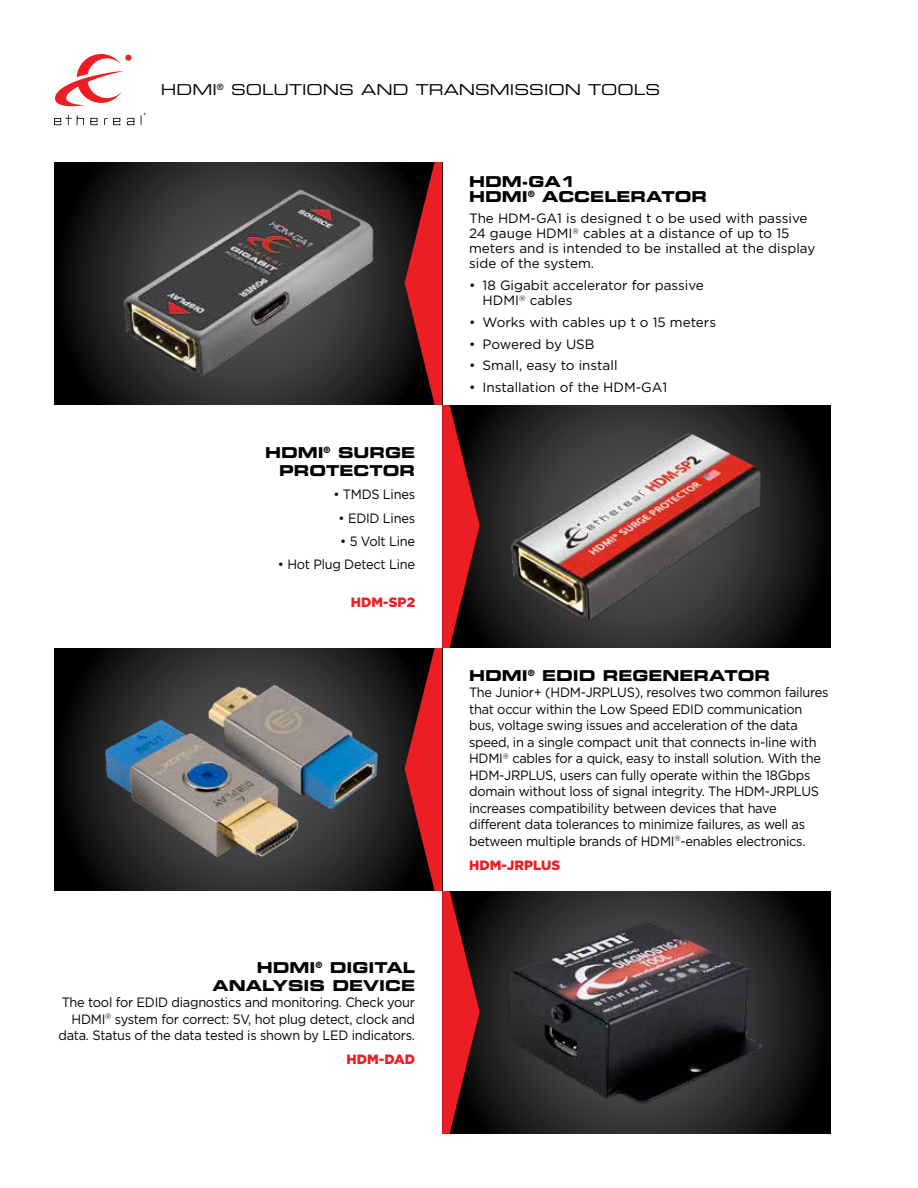
<style>
.page{position:relative;width:918px;height:1188px;background:#fff}
.page>*{position:absolute;margin:0;border:0;box-sizing:border-box;transform-origin:0 0}
.t1{font:15px/18px "Eurostile Bold Extended Two";color:#000;text-align:right}
.t2{font:15px "Eurostile Extended Two";color:#000}
.t3{font:13.5px/16.5px "Gotham";letter-spacing:-.02em;color:#000;scale:.95 1}
.t4{font:13.5px/15px "Gotham";color:#000}
.t5{font:900 13.5px "Gotham";color:#ed1d24}
.t6{font:13.5px "Gotham";letter-spacing:-.02em;color:#000}
</style>
<div class="page">
<svg style="left:54px;top:162px;width:351px;height:243px;background:#1c1b1c"></svg>
<svg style="left:480px;top:405px;width:350px;height:243px;background:#1b1b1c"></svg>
<svg style="left:54px;top:648px;width:351px;height:243px;background:#1a1a1a"></svg>
<svg style="left:480px;top:891px;width:350px;height:243px;background:#1b1b1c"></svg>
<img style="left:122px;top:188px;width:252px;height:191px">
<img style="left:509px;top:428px;width:255px;height:197px">
<img style="left:87px;top:671px;width:318px;height:197px">
<img style="left:507px;top:915px;width:259px;height:195px">
<svg style="left:405px;top:162px;width:75px;height:972px"></svg>
<svg style="left:54px;top:115px;width:30px;height:10px"></svg>
<svg style="left:90px;top:118px;width:8px;height:7px"></svg>
<svg style="left:104px;top:118px;width:16px;height:7px"></svg>
<svg style="left:127px;top:118px;width:7px;height:7px"></svg>
<svg style="left:55px;top:54px;width:77px;height:53px"></svg>
<svg style="left:141px;top:113px;width:5px;height:12px"></svg>
<p class="t2" style="left:161px;top:80px;width:501px">HDMI<sup>®</sup> SOLUTIONS AND TRANSMISSION TOOLS</p>
<p class="t1" style="left:265px;top:443px;width:152px">HDMI<sup>®</sup> SURGE<br>PROTECTOR</p>
<p class="t3" style="left:333px;top:486px;width:88px">• TMDS Lines</p>
<p class="t3" style="left:339px;top:509px;width:82px">• EDID Lines</p>
<p class="t3" style="left:340px;top:533px;width:80px">• 5 Volt Line</p>
<p class="t3" style="left:278px;top:556px;width:146px">• Hot Plug Detect Line</p>
<p class="t5" style="left:351px;top:594px;width:66px">HDM-SP2</p>
<p class="t1" style="left:213px;top:958px;width:204px">HDMI<sup>®</sup> DIGITAL<br>ANALYSIS DEVICE</p>
<p class="t3" style="left:59px;top:994px;width:377px;text-align:right">The tool for EDID diagnostics and monitoring. Check your<br>HDMI<sup>®</sup> system for correct: 5V, hot plug detect, clock and data. Status of the data tested is shown by LED indicators.</p>
<p class="t5" style="left:347px;top:1051px;width:70px">HDM-DAD</p>
<p class="t1" style="left:469px;top:173px;width:239px;line-height:15px;text-align:left">HDM-GA1<br>HDMI<sup>®</sup> ACCELERATOR</p>
<p class="t4" style="left:469px;top:211px;width:348px">The HDM-GA1 is designed t o be used with passive 24 gauge HDMI<sup>®</sup> cables at a distance of up to 15 meters and is intended to be installed at the display side of the system.</p>
<p class="t4" style="left:483px;top:278px;width:223px;text-indent:-14px">• 18 Gigabit accelerator for passive<br>HDMI<sup>®</sup> cables</p>
<p class="t4" style="left:469px;top:314px;width:249px">• Works with cables up t o 15 meters</p>
<p class="t6" style="left:469px;top:336px;width:127px">• Powered by USB</p>
<p class="t4" style="left:469px;top:358px;width:150px">• Small, easy to install</p>
<p class="t4" style="left:469px;top:380px;width:200px">• Installation of the HDM-GA1</p>
<p class="t1" style="left:469px;top:666px;width:302px">HDMI<sup>®</sup> EDID REGENERATOR</p>
<p class="t3" style="left:469px;top:684px;width:380px">The Junior+ (HDM-JRPLUS), resolves two common failures that occur within the Low Speed EDID communication bus, voltage swing issues and acceleration of the data speed, in a single compact unit that connects in-line with HDMI<sup>®</sup> cables for a quick, easy to install solution. With the HDM-JRPLUS, users can fully operate within the 18Gbps domain without loss of signal integrity. The HDM-JRPLUS increases compatibility between devices that have different data tolerances to minimize failures, as well as between multiple brands of HDMI<sup>®</sup>-enables electronics.</p>
<p class="t5" style="left:469px;top:857px;width:93px">HDM-JRPLUS</p>
</div>
